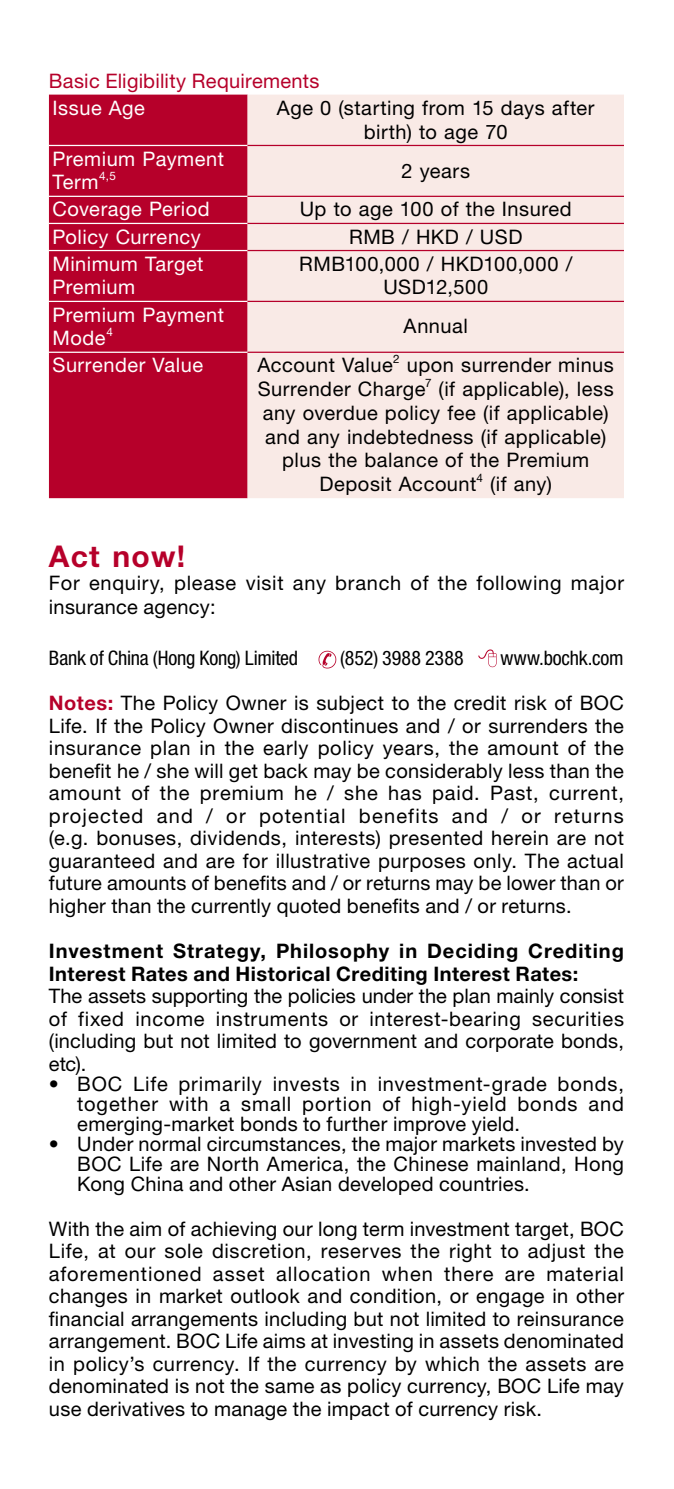
<style>
.page{position:relative;width:674px;height:1489px;background:#fff}
.page>*{position:absolute;margin:0;border:0;box-sizing:border-box;transform-origin:0 0}
.t1{font:700 30px "Helvetica Neue LT Std";letter-spacing:.04em;color:#b6002a}
.t2{font:20px/22.5px "Helvetica Neue LT Std";letter-spacing:.02em;color:#000;text-align:justify}
.t3{font:20px/23.8px "Helvetica Neue LT Std";letter-spacing:.025em;color:#fff}
.t4{font:700 20px/22.5px "Helvetica Neue LT Std";letter-spacing:.03em;color:#000}
.t5{font:condensed 20px "Helvetica Neue LT Std";letter-spacing:-.005em;color:#000}
.t6{font:20px "Helvetica Neue LT Std";letter-spacing:.01em;color:#b6002a}
.t7{font:11.75px "Helvetica Neue LT Std";color:#fff}
.t8{font:11.75px "Helvetica Neue LT Std";color:#000}
.s1{font-weight:700;color:#b6002a}
</style>
<div class="page">
<div style="left:49px;top:95px;width:198px;height:403px;background:#b6002a"></div>
<div style="left:247px;top:95px;width:376px;height:403px;background:#f9eae6"></div>
<hr style="left:49px;top:145px;width:198px;height:1px;background:#fff">
<hr style="left:49px;top:196px;width:198px;height:1px;background:#fff">
<hr style="left:49px;top:223px;width:198px;height:1px;background:#fff">
<hr style="left:49px;top:250px;width:198px;height:1px;background:#fff">
<hr style="left:49px;top:301px;width:198px;height:1px;background:#fff">
<hr style="left:49px;top:351px;width:198px;height:2px;background:#fff">
<hr style="left:247px;top:145px;width:376px;height:1px;background:#b6002a">
<hr style="left:247px;top:196px;width:376px;height:1px;background:#b6002a">
<hr style="left:247px;top:223px;width:376px;height:1px;background:#b6002a">
<hr style="left:247px;top:250px;width:376px;height:1px;background:#b6002a">
<hr style="left:247px;top:301px;width:376px;height:1px;background:#b6002a">
<hr style="left:247px;top:351px;width:376px;height:2px;background:#b6002a">
<svg style="left:318px;top:650px;width:18px;height:18px"></svg>
<svg style="left:478px;top:649px;width:18px;height:18px"></svg>
<p class="t6" style="left:49px;top:68px;width:272px">Basic Eligibility Requirements</p>
<p class="t3" style="left:52px;top:95px;width:94px">Issue Age</p>
<p class="t2" style="left:277px;top:95px;width:319px;line-height:23.8px;text-align:center">Age 0 (starting from 15 days after birth) to age 70</p>
<p class="t3" style="left:52px;top:146px;width:173px">Premium Payment<br>Term</p>
<p class="t7" style="left:99px;top:169px;width:18px">4,5</p>
<p class="t2" style="left:401px;top:159px;width:70px">2 years</p>
<p class="t3" style="left:52px;top:197px;width:159px">Coverage Period</p>
<p class="t2" style="left:299px;top:198px;width:273px">Up to age 100 of the Insured</p>
<p class="t3" style="left:52px;top:224px;width:150px">Policy Currency</p>
<p class="t2" style="left:349px;top:225px;width:175px">RMB / HKD / USD</p>
<p class="t3" style="left:52px;top:251px;width:152px">Minimum Target<br>Premium</p>
<p class="t2" style="left:299px;top:251px;width:274px;line-height:23.8px;text-align:center">RMB100,000 / HKD100,000 /<br>USD12,500</p>
<p class="t3" style="left:52px;top:302px;width:173px">Premium Payment<br>Mode</p>
<p class="t7" style="left:106px;top:325px;width:8px">4</p>
<p class="t2" style="left:403px;top:315px;width:66px">Annual</p>
<p class="t3" style="left:52px;top:353px;width:152px">Surrender Value</p>
<p class="t2" style="left:257px;top:354px;width:137px">Account Value</p>
<p class="t8" style="left:393px;top:352px;width:8px">2</p>
<p class="t2" style="left:257px;top:353px;width:357px;line-height:23.8px;text-indent:149px">upon surrender minus<br>Surrender Charge</p>
<p class="t8" style="left:425px;top:375px;width:8px">7</p>
<p class="t2" style="left:438px;top:377px;width:177px">(if applicable), less</p>
<p class="t2" style="left:263px;top:401px;width:347px">any overdue policy fee (if applicable)</p>
<p class="t2" style="left:265px;top:425px;width:342px">and any indebtedness (if applicable)</p>
<p class="t2" style="left:282px;top:449px;width:308px">plus the balance of the Premium</p>
<p class="t2" style="left:319px;top:472px;width:158px">Deposit Account</p>
<p class="t8" style="left:476px;top:470px;width:8px">4</p>
<p class="t2" style="left:489px;top:472px;width:63px">(if any)</p>
<h1 class="t1" style="left:49px;top:537px;width:138px">Act now!</h1>
<p class="t2" style="left:49px;top:571px;width:576px;line-height:23.8px">For enquiry, please visit any branch of the following major insurance agency:</p>
<p class="t5" style="left:49px;top:646px;width:251px">Bank of China (Hong Kong) Limited</p>
<p class="t5" style="left:340px;top:646px;width:125px">(852) 3988 2388</p>
<p class="t5" style="left:500px;top:646px;width:124px">www.bochk.com</p>
<p class="t2" style="left:49px;top:691px;width:576px"><span class="s1">Notes:</span> The Policy Owner is subject to the credit risk of BOC Life. If the Policy Owner discontinues and / or surrenders the insurance plan in the early policy years, the amount of the benefit he / she will get back may be considerably less than the amount of the premium he / she has paid. Past, current, projected and / or potential benefits and / or returns (e.g. bonuses, dividends, interests) presented herein are not guaranteed and are for illustrative purposes only. The actual future amounts of benefits and / or returns may be lower than or higher than the currently quoted benefits and / or returns.</p>
<p class="t4" style="left:49px;top:939px;width:576px">Investment Strategy, Philosophy in Deciding Crediting<br>Interest Rates and Historical Crediting Interest Rates:</p>
<p class="t2" style="left:49px;top:984px;width:576px">The assets supporting the policies under the plan mainly consist of fixed income instruments or interest-bearing securities (including but not limited to government and corporate bonds, etc).</p>
<p class="t2" style="left:77px;top:1073px;width:548px;line-height:20px;text-indent:-28px">• BOC Life primarily invests in investment-grade bonds, together with a small portion of high-yield bonds and emerging-market bonds to further improve yield.</p>
<p class="t2" style="left:77px;top:1133px;width:548px;line-height:20px;text-indent:-28px">• Under normal circumstances, the major markets invested by BOC Life are North America, the Chinese mainland, Hong Kong China and other Asian developed countries.</p>
<p class="t2" style="left:49px;top:1216px;width:576px">With the aim of achieving our long term investment target, BOC Life, at our sole discretion, reserves the right to adjust the aforementioned asset allocation when there are material changes in market outlook and condition, or engage in other financial arrangements including but not limited to reinsurance arrangement. BOC Life aims at investing in assets denominated in policy’s currency. If the currency by which the assets are denominated is not the same as policy currency, BOC Life may use derivatives to manage the impact of currency risk.</p>
</div>
